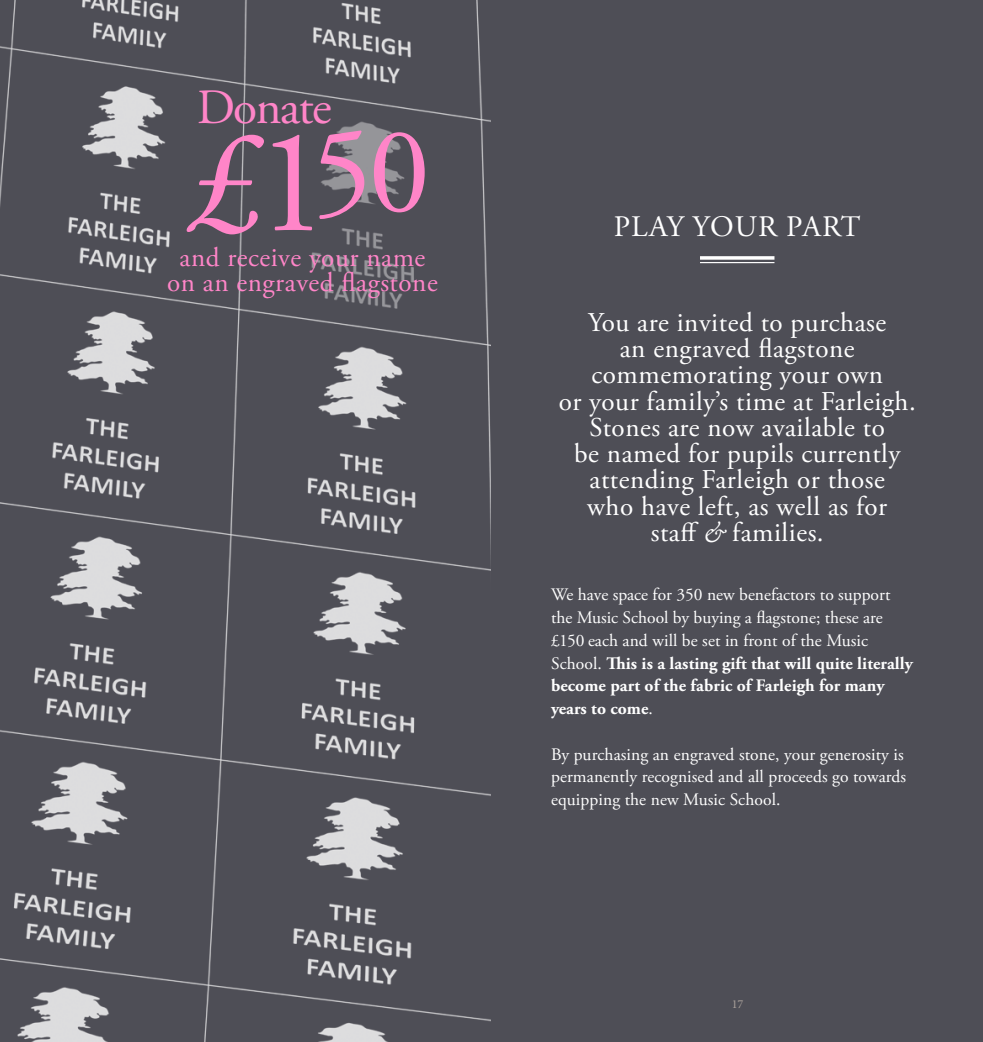
<style>
.page{position:relative;width:983px;height:1042px;background:#fff}
.page>*{position:absolute;margin:0;border:0;box-sizing:border-box;transform-origin:0 0}
.t1{font:122.5px "Adobe Garamond Pro";color:#ff85c8}
.t2{font:49.18px "Adobe Garamond Pro";letter-spacing:-.03em;color:#ff85c8}
.t3{font:29.75px "Adobe Garamond Pro";letter-spacing:.035em;color:#fff}
.t4{font:27.12px/26.2px "Adobe Garamond Pro";letter-spacing:.02em;color:#fff;text-align:center}
.t5{font:27.12px/24.5px "Adobe Garamond Pro";letter-spacing:.02em;color:#ff85c8;text-align:center}
.t6{font:17.5px/22.8px "Adobe Garamond Pro";letter-spacing:.005em;color:#fff}
.t7{font:12.25px "Minion Pro";color:#a9a09a}
.s1{font-style:italic;font-size:148.75px}
.s2{font-size:148.75px}
.s3{font-style:italic}
.s4{font-weight:700}
</style>
<div class="page">
<img style="left:0;top:0;width:491px;height:1042px">
<div style="left:491px;top:0;width:491px;height:1042px;background:#4e4e56"></div>
<svg style="left:700px;top:256px;width:74px;height:4px"></svg>
<hr style="left:699px;top:262px;width:75px;height:1px;background:#fff">
<h2 class="t2" style="left:197px;top:78px;width:136px">Donate</h2>
<h1 class="t1" style="left:186px;top:98px;width:245px"><span class="s1">£</span><span class="s2">1</span>50</h1>
<h3 class="t5" style="left:167px;top:246px;width:272px">and receive your name on an engraved flagstone</h3>
<h3 class="t3" style="left:613px;top:209px;width:248px">PLAY YOUR PART</h3>
<p class="t4" style="left:558px;top:310px;width:358px">You are invited to purchase<br>an engraved flagstone commemorating your own<br>or your family’s time at Farleigh.<br>Stones are now available to<br>be named for pupils currently attending Farleigh or those<br>who have left, as well as for<br>staff <span class="s3">&amp;</span> families.</p>
<p class="t6" style="left:551px;top:584px;width:363px">We have space for 350 new benefactors to support the Music School by buying a flagstone; these are £150 each and will be set in front of the Music School. <span class="s4">This is a lasting gift that will quite literally become part of the fabric of Farleigh for many years to come</span>.</p>
<p class="t6" style="left:551px;top:743px;width:356px">By purchasing an engraved stone, your generosity is permanently recognised and all proceeds go towards equipping the new Music School.</p>
<p class="t7" style="left:731px;top:996px;width:13px">17</p>
</div>
